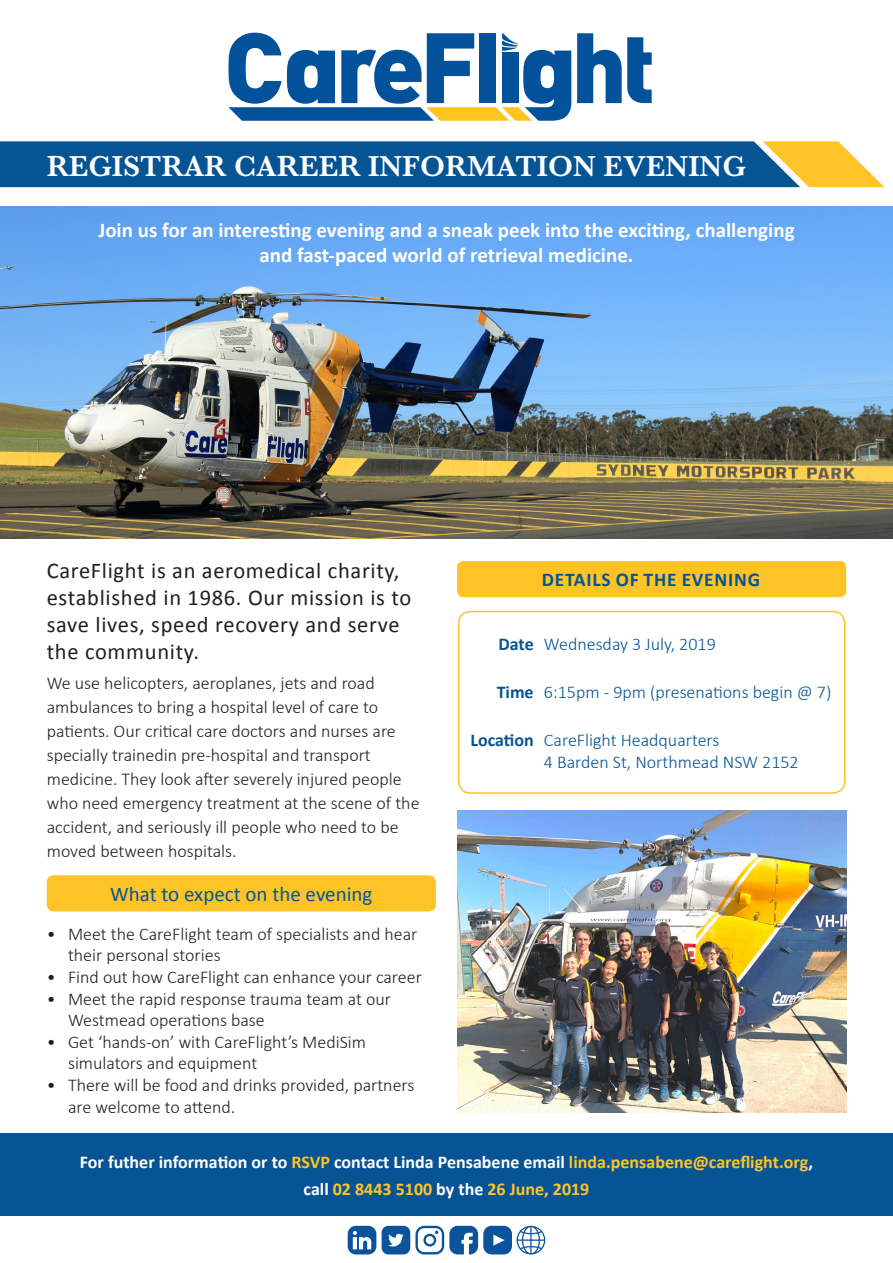
<style>
.page{position:relative;width:893px;height:1263px;background:#fff}
.page>*{position:absolute;margin:0;border:0;box-sizing:border-box;transform-origin:0 0}
.t1{font:600 30px "Baskerville";color:#fff}
.t2{font:22.5px/27px "Calibri";letter-spacing:.03em;color:#231f20}
.t3{font:700 21px/25.2px "Calibri";color:#fff;text-align:center}
.t4{font:21px "Calibri";color:#075495}
.t5{font:700 19.5px "Calibri";letter-spacing:.04em;color:#075495}
.t6{font:300 18px/24px "Calibri";color:#231f20}
.t7{font:300 18px "Calibri";color:#075495}
.t8{font:700 18px "Calibri";color:#fff}
.t9{font:700 18px "Calibri";color:#fec427}
.t10{font:700 18px "Calibri";color:#075495}
.s1{color:#fec427}
.s2{color:#fff}
</style>
<div class="page">
<div style="left:458px;top:611px;width:387px;height:183px;border:2px solid #fec427;border-radius:12px"></div>
<div style="left:47px;top:875px;width:389px;height:36px;background:#fec427;border-radius:7px"></div>
<img style="left:0;top:207px;width:893px;height:331px">
<svg style="left:577px;top:33px;width:75px;height:70px"></svg>
<svg style="left:228px;top:33px;width:343px;height:88px"></svg>
<img style="left:457px;top:810px;width:389px;height:302px">
<div style="left:0;top:1133px;width:893px;height:83px;background:#075495"></div>
<div style="left:457px;top:561px;width:389px;height:36px;background:#fec427;border-radius:6px"></div>
<svg style="left:0;top:141px;width:884px;height:46px;background:#276590"></svg>
<svg style="left:348px;top:1226px;width:28px;height:28px"></svg>
<svg style="left:382px;top:1226px;width:163px;height:28px"></svg>
<p class="t1" style="left:47px;top:145px;width:700px">REGISTRAR CAREER INFORMATION EVENING</p>
<p class="t3" style="left:98px;top:217px;width:698px">Join us for an interesting evening and a sneak peek into the exciting, challenging and fast-paced world of retrieval medicine.</p>
<p class="t2" style="left:47px;top:557px;width:354px">CareFlight is an aeromedical charity,</p>
<p class="t2" style="left:47px;top:584px;width:366px">established in 1986. Our mission is to save lives, speed recovery and serve the community.</p>
<p class="t6" style="left:47px;top:670px;width:374px">We use helicopters, aeroplanes, jets and road ambulances to bring a hospital level of care to patients. Our critical care doctors and nurses are specially trainedin pre-hospital and transport medicine. They look after severely injured people who need emergency treatment at the scene of the accident, and seriously ill people who need to be moved between hospitals.</p>
<p class="t4" style="left:110px;top:881px;width:264px">What to expect on the evening</p>
<p class="t6" style="left:68px;top:922px;width:351px;line-height:21.6px;text-indent:-21px">• Meet the CareFlight team of specialists and hear their personal stories</p>
<p class="t6" style="left:47px;top:964px;width:377px">• Find out how CareFlight can enhance your career</p>
<p class="t6" style="left:68px;top:987px;width:325px;line-height:21.6px;text-indent:-21px">• Meet the rapid response trauma team at our<br>Westmead operations base</p>
<p class="t6" style="left:68px;top:1030px;width:300px;line-height:21.6px;text-indent:-21px">• Get ‘hands-on’ with CareFlight’s MediSim simulators and equipment</p>
<p class="t6" style="left:68px;top:1073px;width:348px;line-height:21.6px;text-indent:-21px">• There will be food and drinks provided, partners are welcome to attend.</p>
<p class="t5" style="left:542px;top:567px;width:220px">DETAILS OF THE EVENING</p>
<p class="t10" style="left:499px;top:632px;width:37px">Date</p>
<p class="t10" style="left:497px;top:680px;width:39px">Time</p>
<p class="t10" style="left:470px;top:728px;width:65px">Location</p>
<p class="t7" style="left:544px;top:633px;width:173px">Wednesday 3 July, 2019</p>
<p class="t7" style="left:544px;top:681px;width:289px">6:15pm - 9pm (presenations begin @ 7)</p>
<p class="t7" style="left:544px;top:729px;width:177px">CareFlight Headquarters</p>
<p class="t7" style="left:544px;top:751px;width:256px">4 Barden St, Northmead NSW 2152</p>
<p class="t8" style="left:80px;top:1150px;width:735px">For futher information or to <span class="s1">RSVP</span> contact Linda Pensabene email <span class="s1">linda.pensabene@careflight.org</span>,</p>
<p class="t9" style="left:304px;top:1177px;width:287px"><span class="s2">call</span> 02 8443 5100 <span class="s2">by the</span> 26 June, 2019</p>
</div>
